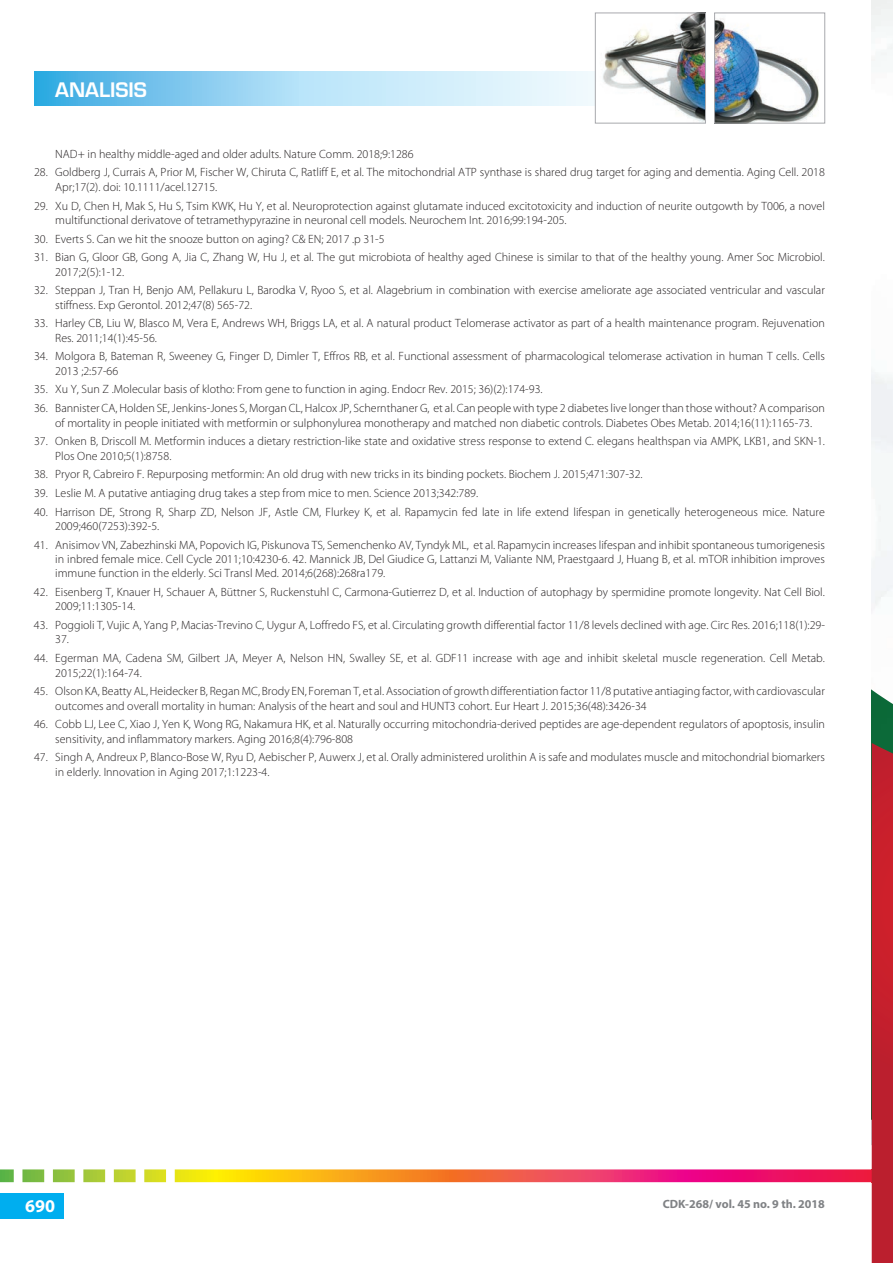
<style>
.page{position:relative;width:893px;height:1263px;background:#fff}
.page>*{position:absolute;margin:0;border:0;box-sizing:border-box;transform-origin:0 0}
.t1{font:600 19.5px "Eurostile LT Std";color:#fff}
.t2{font:700 18px "Myriad Pro";color:#fff}
.t3{font:300 12px/14.4px "Myriad Pro";color:#231f20}
.t4{font:700 12px "Myriad Pro";color:#808285}
</style>
<div class="page">
<svg style="left:34px;top:71px;width:561px;height:35px;background:#a7dbf4"></svg>
<img style="left:603px;top:15px;width:101px;height:106px">
<div style="left:595px;top:13px;width:111px;height:110px;border:1px solid #a8a9ad"></div>
<img style="left:716px;top:18px;width:103px;height:103px">
<div style="left:714px;top:13px;width:111px;height:110px;border:1px solid #a8a9ad"></div>
<svg style="left:0;top:678px;width:893px;height:585px"></svg>
<h1 class="t1" style="left:55px;top:78px;width:93px">ANALISIS</h1>
<p class="t3" style="left:55px;top:147px;width:360px">NAD+ in healthy middle-aged and older adults. Nature Comm. 2018;9:1286</p>
<p class="t3" style="left:55px;top:165px;width:771px;text-indent:-21px">28. Goldberg J, Currais A, Prior M, Fischer W, Chiruta C, Ratliff E, et al. The mitochondrial ATP synthase is shared drug target for aging and dementia. Aging Cell. 2018<br>Apr;17(2). doi: 10.1111/acel.12715.</p>
<p class="t3" style="left:55px;top:199px;width:771px;text-indent:-21px">29. Xu D, Chen H, Mak S, Hu S, Tsim KWK, Hu Y, et al. Neuroprotection against glutamate induced excitotoxicity and induction of neurite outgowth by T006, a novel multifunctional derivatove of tetramethypyrazine in neuronal cell models. Neurochem Int. 2016;99:194-205.</p>
<p class="t3" style="left:34px;top:232px;width:352px">30. Everts S. Can we hit the snooze button on aging? C&amp; EN; 2017 .p 31-5</p>
<p class="t3" style="left:55px;top:250px;width:771px;text-indent:-21px">31. Bian G, Gloor GB, Gong A, Jia C, Zhang W, Hu J, et al. The gut microbiota of healthy aged Chinese is similar to that of the healthy young. Amer Soc Microbiol.<br>2017;2(5):1-12.</p>
<p class="t3" style="left:55px;top:283px;width:771px;text-indent:-21px">32. Steppan J, Tran H, Benjo AM, Pellakuru L, Barodka V, Ryoo S, et al. Alagebrium in combination with exercise ameliorate age associated ventricular and vascular stiffness. Exp Gerontol. 2012;47(8) 565-72.</p>
<p class="t3" style="left:55px;top:316px;width:771px;text-indent:-21px">33. Harley CB, Liu W, Blasco M, Vera E, Andrews WH, Briggs LA, et al. A natural product Telomerase activator as part of a health maintenance program. Rejuvenation<br>Res. 2011;14(1):45-56.</p>
<p class="t3" style="left:55px;top:349px;width:771px;text-indent:-21px">34. Molgora B, Bateman R, Sweeney G, Finger D, Dimler T, Effros RB, et al. Functional assessment of pharmacological telomerase activation in human T cells. Cells<br>2013 ;2:57-66</p>
<p class="t3" style="left:34px;top:382px;width:510px">35. Xu Y, Sun Z .Molecular basis of klotho: From gene to function in aging. Endocr Rev. 2015; 36)(2):174-93.</p>
<p class="t3" style="left:55px;top:401px;width:771px;text-indent:-21px">36. Bannister CA, Holden SE, Jenkins-Jones S, Morgan CL, Halcox JP, Schernthaner G, et al. Can people with type 2 diabetes live longer than those without? A comparison of mortality in people initiated with metformin or sulphonylurea monotherapy and matched non diabetic controls. Diabetes Obes Metab. 2014;16(11):1165-73.</p>
<p class="t3" style="left:55px;top:434px;width:771px;text-indent:-21px">37. Onken B, Driscoll M. Metformin induces a dietary restriction-like state and oxidative stress response to extend C. elegans healthspan via AMPK, LKB1, and SKN-1.<br>Plos One 2010;5(1):8758.</p>
<p class="t3" style="left:34px;top:467px;width:610px">38. Pryor R, Cabreiro F. Repurposing metformin: An old drug with new tricks in its binding pockets. Biochem J. 2015;471:307-32.</p>
<p class="t3" style="left:34px;top:486px;width:446px">39. Leslie M. A putative antiaging drug takes a step from mice to men. Science 2013;342:789.</p>
<p class="t3" style="left:55px;top:504px;width:771px;text-indent:-21px">40. Harrison DE, Strong R, Sharp ZD, Nelson JF, Astle CM, Flurkey K, et al. Rapamycin fed late in life extend lifespan in genetically heterogeneous mice. Nature<br>2009;460(7253):392-5.</p>
<p class="t3" style="left:55px;top:537px;width:771px;text-align:justify;text-indent:-21px">41. Anisimov VN, Zabezhinski MA, Popovich IG, Piskunova TS, Semenchenko AV, Tyndyk ML, et al. Rapamycin increases lifespan and inhibit spontaneous tumorigenesis in inbred female mice. Cell Cycle 2011;10:4230-6. 42. Mannick JB, Del Giudice G, Lattanzi M, Valiante NM, Praestgaard J, Huang B, et al. mTOR inhibition improves immune function in the elderly. Sci Transl Med. 2014;6(268):268ra179.</p>
<p class="t3" style="left:55px;top:585px;width:771px;text-indent:-21px">42. Eisenberg T, Knauer H, Schauer A, Büttner S, Ruckenstuhl C, Carmona-Gutierrez D, et al. Induction of autophagy by spermidine promote longevity. Nat Cell Biol.<br>2009;11:1305-14.</p>
<p class="t3" style="left:55px;top:618px;width:771px;text-indent:-21px">43. Poggioli T, Vujic A, Yang P, Macias-Trevino C, Uygur A, Loffredo FS, et al. Circulating growth differential factor 11/8 levels declined with age. Circ Res. 2016;118(1):29-<br>37.</p>
<p class="t3" style="left:55px;top:651px;width:771px;text-indent:-21px">44. Egerman MA, Cadena SM, Gilbert JA, Meyer A, Nelson HN, Swalley SE, et al. GDF11 increase with age and inhibit skeletal muscle regeneration. Cell Metab.<br>2015;22(1):164-74.</p>
<p class="t3" style="left:55px;top:684px;width:771px;text-indent:-21px">45. Olson KA, Beatty AL,Heidecker B, Regan MC, Brody EN, Foreman T, et al. Association of growth differentiation factor 11/8 putative antiaging factor, with cardiovascular outcomes and overall mortality in human: Analysis of the heart and soul and HUNT3 cohort. Eur Heart J. 2015;36(48):3426-34</p>
<p class="t3" style="left:55px;top:717px;width:771px;text-indent:-21px">46. Cobb LJ, Lee C, Xiao J, Yen K, Wong RG, Nakamura HK, et al. Naturally occurring mitochondria-derived peptides are age-dependent regulators of apoptosis, insulin sensitivity, and inflammatory markers. Aging 2016;8(4):796-808</p>
<p class="t3" style="left:55px;top:750px;width:771px;text-indent:-21px">47. Singh A, Andreux P, Blanco-Bose W, Ryu D, Aebischer P, Auwerx J, et al. Orally administered urolithin A is safe and modulates muscle and mitochondrial biomarkers in elderly. Innovation in Aging 2017;1:1223-4.</p>
<h2 class="t2" style="left:25px;top:1194px;width:31px">690</h2>
<p class="t4" style="left:663px;top:1196px;width:164px">CDK-268/ vol. 45 no. 9 th. 2018</p>
</div>
